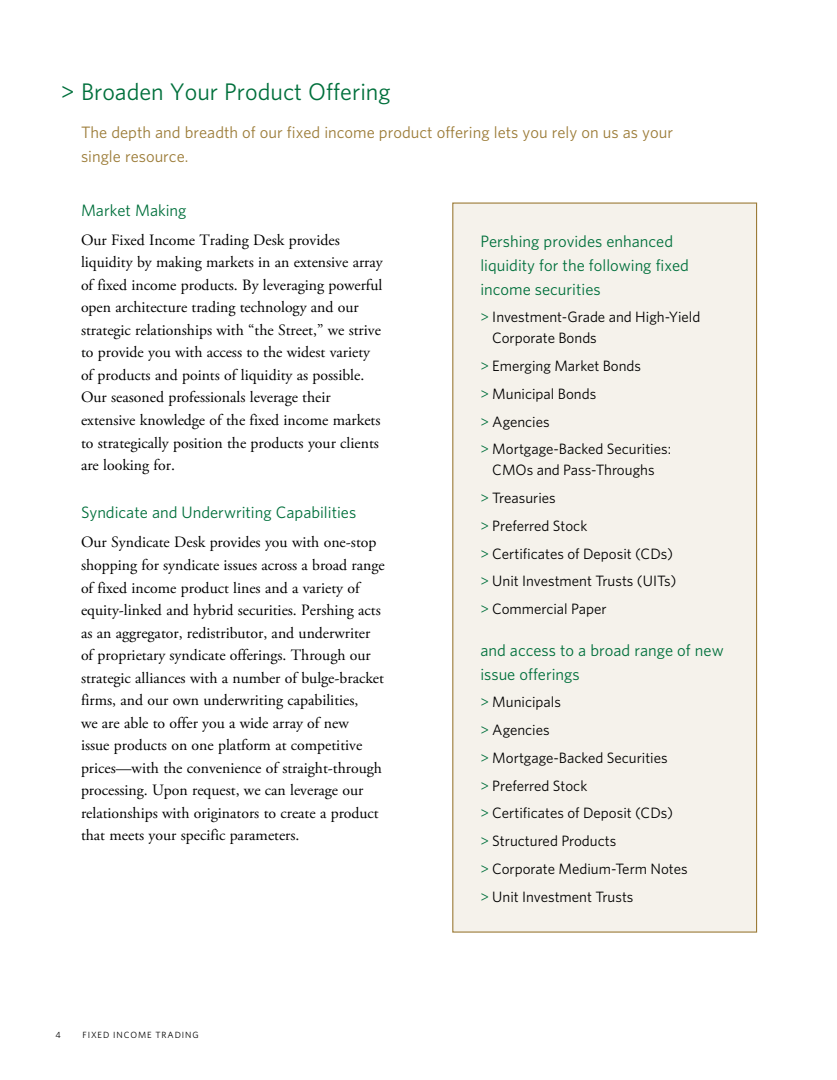
<style>
.page{position:relative;width:837px;height:1080px;background:#fff}
.page>*{position:absolute;margin:0;border:0;box-sizing:border-box;transform-origin:0 0}
.t1{font:24px "Whitney";color:#00703c}
.t2{font:16.5px/24px "Whitney";color:#00703c}
.t3{font:16.5px/24px "Whitney";color:#9c7c38}
.t4{font:15.75px/22.5px "Adobe Garamond Pro";color:#000}
.t5{font:15px/27.8px "Whitney";color:#000}
.t6{font:9px "Whitney";letter-spacing:.1em;color:#000}
.s1{color:#00703c}
</style>
<div class="page">
<div style="left:453px;top:203px;width:304px;height:729px;background:#f5f2eb"></div>
<h1 class="t1" style="left:61px;top:76px;width:331px">&gt; Broaden Your Product Offering</h1>
<p class="t3" style="left:81px;top:120px;width:594px">The depth and breadth of our fixed income product offering lets you rely on us as your single resource.</p>
<p class="t2" style="left:81px;top:198px;width:107px">Market Making</p>
<p class="t4" style="left:81px;top:229px;width:303px">Our Fixed Income Trading Desk provides liquidity by making markets in an extensive array of fixed income products. By leveraging powerful open architecture trading technology and our strategic relationships with “the Street,” we strive to provide you with access to the widest variety of products and points of liquidity as possible.<br>Our seasoned professionals leverage their extensive knowledge of the fixed income markets to strategically position the products your clients are looking for.</p>
<p class="t2" style="left:81px;top:500px;width:277px">Syndicate and Underwriting Capabilities</p>
<p class="t4" style="left:81px;top:532px;width:305px">Our Syndicate Desk provides you with one-stop shopping for syndicate issues across a broad range of fixed income product lines and a variety of equity-linked and hybrid securities. Pershing acts as an aggregator, redistributor, and underwriter of proprietary syndicate offerings. Through our strategic alliances with a number of bulge-bracket firms, and our own underwriting capabilities,<br>we are able to offer you a wide array of new<br>issue products on one platform at competitive prices—with the convenience of straight-through processing. Upon request, we can leverage our relationships with originators to create a product that meets your specific parameters.</p>
<p class="t2" style="left:480px;top:228px;width:210px">Pershing provides enhanced liquidity for the following fixed income securities</p>
<p class="t5" style="left:492px;top:306px;width:210px;line-height:21px;text-indent:-12px"><span class="s1">&gt;</span> Investment-Grade and H igh-Yield<br>Corporate Bonds</p>
<p class="t5" style="left:480px;top:352px;width:192px"><span class="s1">&gt;</span> Emerging Market Bonds<br><span class="s1">&gt;</span> Municipal Bonds<br><span class="s1">&gt;</span> Agencies<br><span class="s1">&gt;</span> Mortgage-Backed Securities:</p>
<p class="t5" style="left:480px;top:456px;width:197px;text-indent:12px">CMOs and Pass-Throughs<br><span class="s1">&gt;</span> Treasuries<br><span class="s1">&gt;</span> Preferred Stock<br><span class="s1">&gt;</span> Certificates of Deposit (CDs) <span class="s1">&gt;</span> Unit Investment Trusts (UITs) <span class="s1">&gt;</span> Commercial Paper</p>
<p class="t2" style="left:480px;top:638px;width:245px">and access to a broad range of new issue offerings</p>
<p class="t5" style="left:480px;top:688px;width:209px"><span class="s1">&gt;</span> Municipals<br><span class="s1">&gt;</span> Agencies<br><span class="s1">&gt;</span> Mortgage-Backed Securities<br><span class="s1">&gt;</span> Preferred Stock<br><span class="s1">&gt;</span> Certificates of Deposit (CDs)<br><span class="s1">&gt;</span> Structured Products<br><span class="s1">&gt;</span> Corporate Medium-Term Notes <span class="s1">&gt;</span> Unit Investment Trusts</p>
<p class="t6" style="left:56px;top:1029px;width:7px">4</p>
<p class="t6" style="left:82px;top:1029px;width:118px">FIXED INCOME TRADING</p>
</div>
